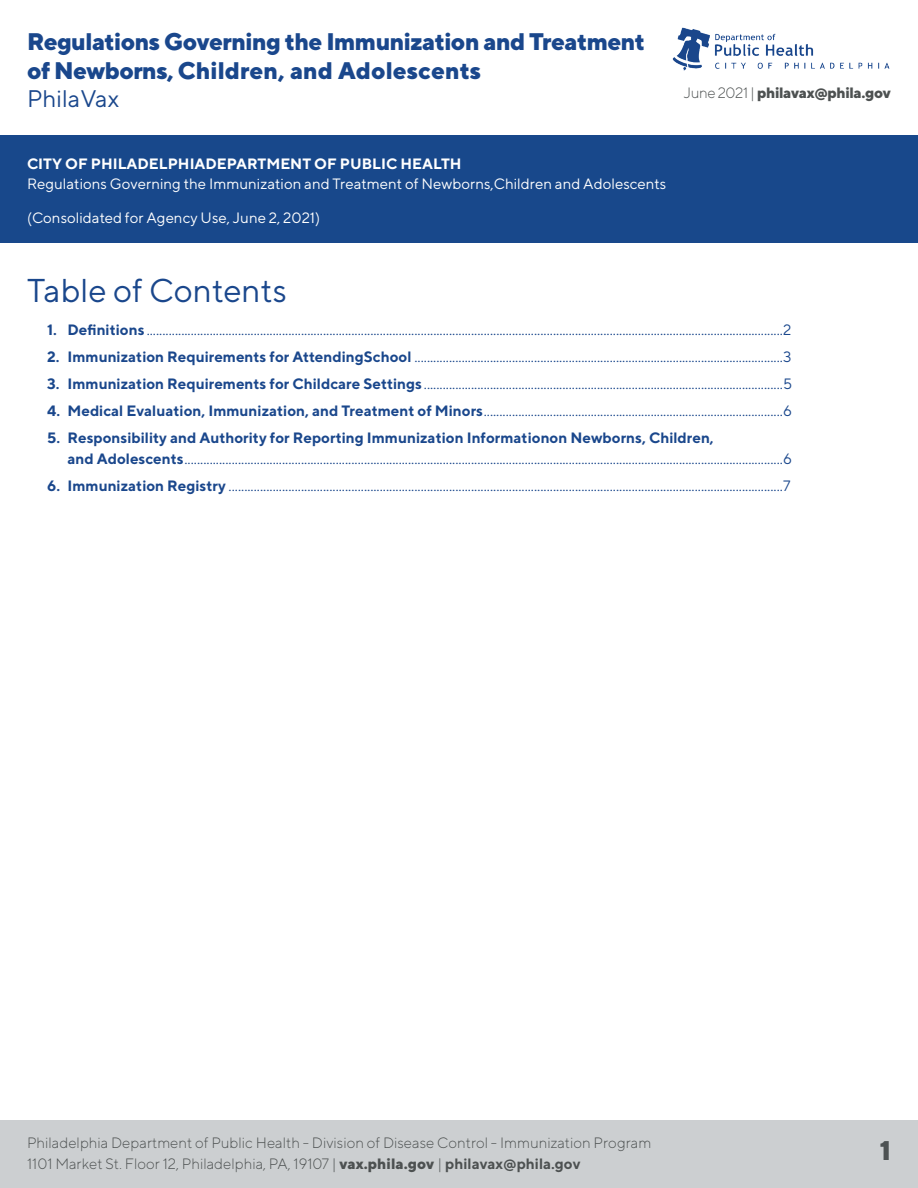
<style>
.page{position:relative;width:918px;height:1188px;background:#fff}
.page>*{position:absolute;margin:0;border:0;box-sizing:border-box;transform-origin:0 0}
.t1{font:33px "TT Norms";color:#1a478c}
.t2{font:800 27px "TT Norms";color:#4d5253}
.t3{font:800 24px/28.5px "TT Norms";letter-spacing:-.025em;color:#1a478c}
.t4{font:24px "TT Norms";color:#1a478c}
.t5{font:15px/20.2px "TT Norms";color:#1a478c}
.t6{font:15px/20.2px "TT Norms";color:#fff}
.t7{font:300 15px/20.2px "TT Norms";color:#4d5151}
.t8{font:800 15px "TT Norms";letter-spacing:-.025em;color:#4d5151}
.s1{font-weight:300}
.s2{font-weight:700}
.s3{font-weight:800}
</style>
<div class="page">
<div style="left:0;top:1120px;width:918px;height:68px;background:#cccfd1"></div>
<div style="left:0;top:135px;width:918px;height:108px;background:#18488b"></div>
<img style="left:673px;top:27px;width:217px;height:44px">
<h3 class="t3" style="left:27px;top:27px;width:620px">Regulations Governing the Immunization and Treatment of Newborns, Children, and Adolescents</h3>
<h3 class="t4" style="left:27px;top:84px;width:94px">PhilaVax</h3>
<p class="t8" style="left:684px;top:83px;width:209px"><span class="s1">June 2021 |</span> philavax@phila.gov</p>
<p class="t6" style="left:27px;top:153px;width:641px"><span class="s2">CITY OF PHILADELPHIADEPARTMENT OF PUBLIC HEALTH<br></span>Regulations Governing the Immunization and Treatment of Newborns,Children and Adolescents</p>
<p class="t6" style="left:27px;top:207px;width:295px">(Consolidated for Agency Use, June 2, 2021)</p>
<p class="t1" style="left:27px;top:270px;width:261px">Table of Contents</p>
<p class="t5" style="left:47px;top:320px;width:745px"><span class="s2">1. Definitions</span> ..........................................................................................................................................................................................................2</p>
<p class="t5" style="left:47px;top:347px;width:746px"><span class="s2">2. Immunization Requirements for AttendingSchool</span> .....................................................................................................................3</p>
<p class="t5" style="left:47px;top:374px;width:746px"><span class="s2">3. Immunization Requirements for Childcare Settings</span> ..................................................................................................................5</p>
<p class="t5" style="left:47px;top:401px;width:746px"><span class="s2">4. Medical Evaluation, Immunization, and Treatment of Minors</span>...............................................................................................6</p>
<p class="t5" style="left:68px;top:428px;width:726px;text-indent:-20px"><span class="s2">5. Responsibility and Authority for Reporting Immunization Informationon Newborns, Children,<br>and Adolescents</span>..............................................................................................................................................................................................6</p>
<p class="t5" style="left:47px;top:475px;width:745px"><span class="s2">6. Immunization Registry</span> ................................................................................................................................................................................7</p>
<p class="t7" style="left:27px;top:1133px;width:626px">Philadelphia Department of Public Health - Division of Disease Control - Immunization Program<br>1101 Market St. Floor 12, Philadelphia, PA, 19107 | <span class="s3">vax.phila.gov</span> | <span class="s2">philavax@phila.gov</span></p>
<h2 class="t2" style="left:880px;top:1133px;width:13px">1</h2>
</div>
